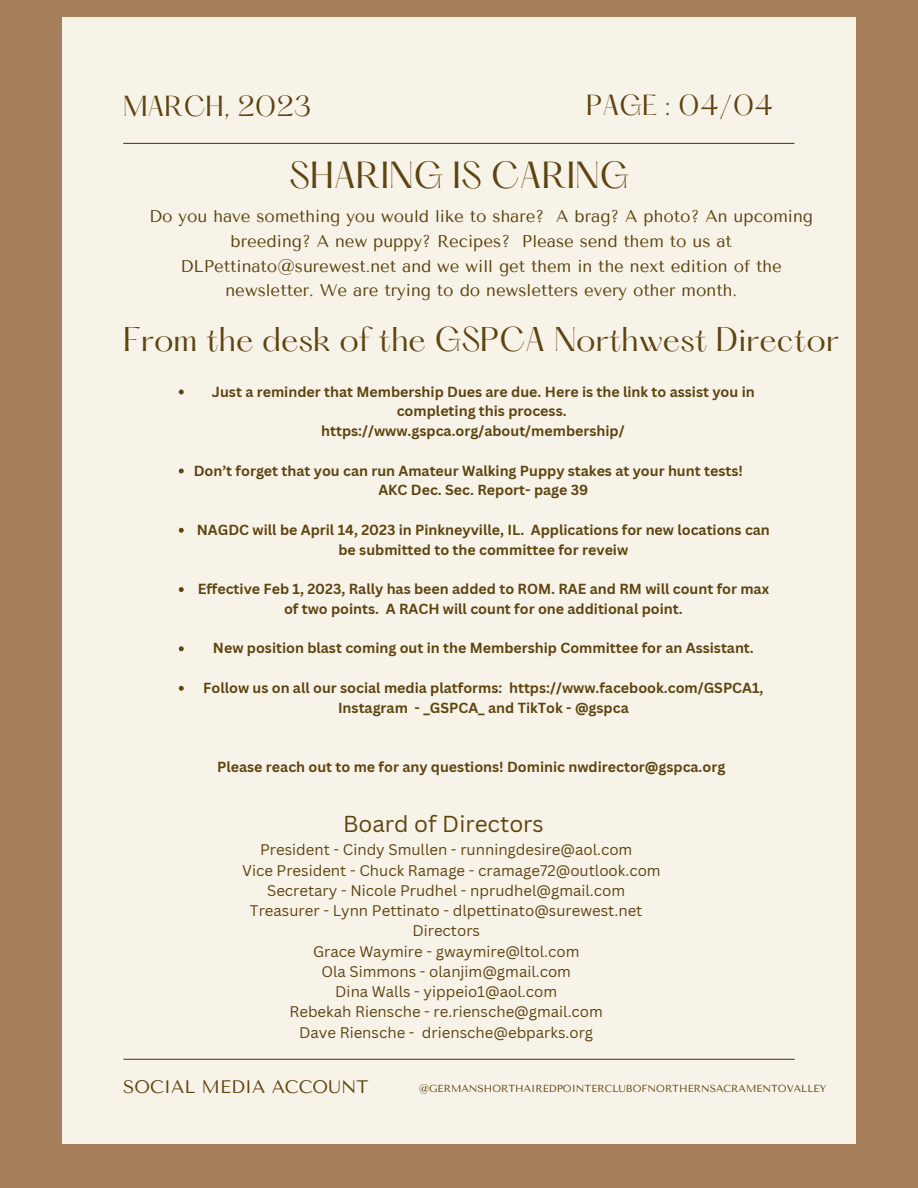
<style>
.page{position:relative;width:918px;height:1188px;background:#a6805c}
.page>*{position:absolute;margin:0;border:0;box-sizing:border-box;transform-origin:0 0}
.t1{font:33px "Hatton";color:#5d4410}
.t2{font:30px "Hatton";color:#5d4410}
.t3{font:25.35px "Hatton";color:#5d4410}
.t4{font:22.5px "Canva Sans";color:#5d4410}
.t5{font:18px "Tenor Sans";color:#5d4410}
.t6{font:16.95px/24.8px "Tenor Sans";color:#5d4410;text-align:center}
.t7{font:15px "Canva Sans";color:#5d4410}
.t8{font:700 14.25px/19.8px "Canva Sans";color:#5d4410;text-align:center}
.t9{font:10.2px "Tenor Sans";color:#5d4410}
</style>
<div class="page">
<div style="left:62px;top:18px;width:794px;height:1126px;background:#f8f3e8"></div>
<hr style="left:124px;top:143px;width:670px;height:1px;background:#5d4410">
<hr style="left:124px;top:1059px;width:670px;height:1px;background:#5d4410">
<svg style="left:179px;top:389px;width:5px;height:5px"></svg>
<svg style="left:179px;top:469px;width:5px;height:4px"></svg>
<svg style="left:179px;top:528px;width:5px;height:5px"></svg>
<svg style="left:179px;top:587px;width:5px;height:5px"></svg>
<svg style="left:179px;top:646px;width:5px;height:5px"></svg>
<svg style="left:179px;top:686px;width:5px;height:5px"></svg>
<h3 class="t3" style="left:123px;top:94px;width:189px">MARCH, 2023</h3>
<h3 class="t3" style="left:586px;top:93px;width:188px">PAGE : 04/04</h3>
<h1 class="t1" style="left:289px;top:160px;width:341px">SHARING IS CARING</h1>
<p class="t6" style="left:149px;top:204px;width:665px">Do you have something you would like to share? A brag? A photo? An upcoming breeding? A new puppy? Recipes? Please send them to us at DLPettinato@surewest.net and we will get them in the next edition of the newsletter. We are trying to do newsletters every other month.</p>
<h2 class="t2" style="left:123px;top:325px;width:717px">From the desk of the GSPCA Northwest Director</h2>
<p class="t8" style="left:212px;top:381px;width:544px">Just a reminder that Membership Dues are due. Here is the link to assist you in completing this process.</p>
<p class="t8" style="left:321px;top:421px;width:305px">https://www.gspca.org/about/membership/</p>
<p class="t8" style="left:378px;top:460px;width:366px;text-align:left;text-indent:-185px">Don’t forget that you can run Amateur Walking Puppy stakes at your hunt tests!<br>AKC Dec. Sec. Report- page 39</p>
<p class="t8" style="left:197px;top:519px;width:575px">NAGDC will be April 14, 2023 in Pinkneyville, IL. Applications for new locations can be submitted to the committee for reveiw</p>
<p class="t8" style="left:198px;top:579px;width:573px">Effective Feb 1, 2023, Rally has been added to ROM. RAE and RM will count for max of two points. A RACH will count for one additional point.</p>
<p class="t8" style="left:213px;top:638px;width:542px">New position blast coming out in the Membership Committee for an Assistant.</p>
<p class="t8" style="left:203px;top:677px;width:562px">Follow us on all our social media platforms: https://www.facebook.com/GSPCA1,<br>Instagram - _GSPCA_ and TikTok - @gspca</p>
<p class="t8" style="left:217px;top:756px;width:510px">Please reach out to me for any questions! Dominic nwdirector@gspca.org</p>
<h3 class="t4" style="left:343px;top:808px;width:202px">Board of Directors</h3>
<p class="t7" style="left:260px;top:839px;width:374px">President - Cindy Smullen - runningdesire@aol.com</p>
<p class="t7" style="left:242px;top:860px;width:420px">Vice President - Chuck Ramage - cramage72@outlook.com</p>
<p class="t7" style="left:267px;top:880px;width:360px">Secretary - Nicole Prudhel - nprudhel@gmail.com</p>
<p class="t7" style="left:250px;top:900px;width:394px">Treasurer - Lynn Pettinato - dlpettinato@surewest.net</p>
<p class="t7" style="left:412px;top:920px;width:69px">Directors</p>
<p class="t7" style="left:313px;top:941px;width:268px">Grace Waymire - gwaymire@ltol.com</p>
<p class="t7" style="left:321px;top:961px;width:251px">Ola Simmons - olanjim@gmail.com</p>
<p class="t7" style="left:335px;top:981px;width:223px">Dina Walls - yippeio1@aol.com</p>
<p class="t7" style="left:289px;top:1001px;width:315px">Rebekah Riensche - re.riensche@gmail.com</p>
<p class="t7" style="left:299px;top:1022px;width:296px">Dave Riensche - driensche@ebparks.org</p>
<p class="t5" style="left:123px;top:1076px;width:247px">SOCIAL MEDIA ACCOUNT</p>
<p class="t9" style="left:419px;top:1082px;width:409px">@GERMANSHORTHAIREDPOINTERCLUBOFNORTHERNSACRAMENTOVALLEY</p>
</div>
